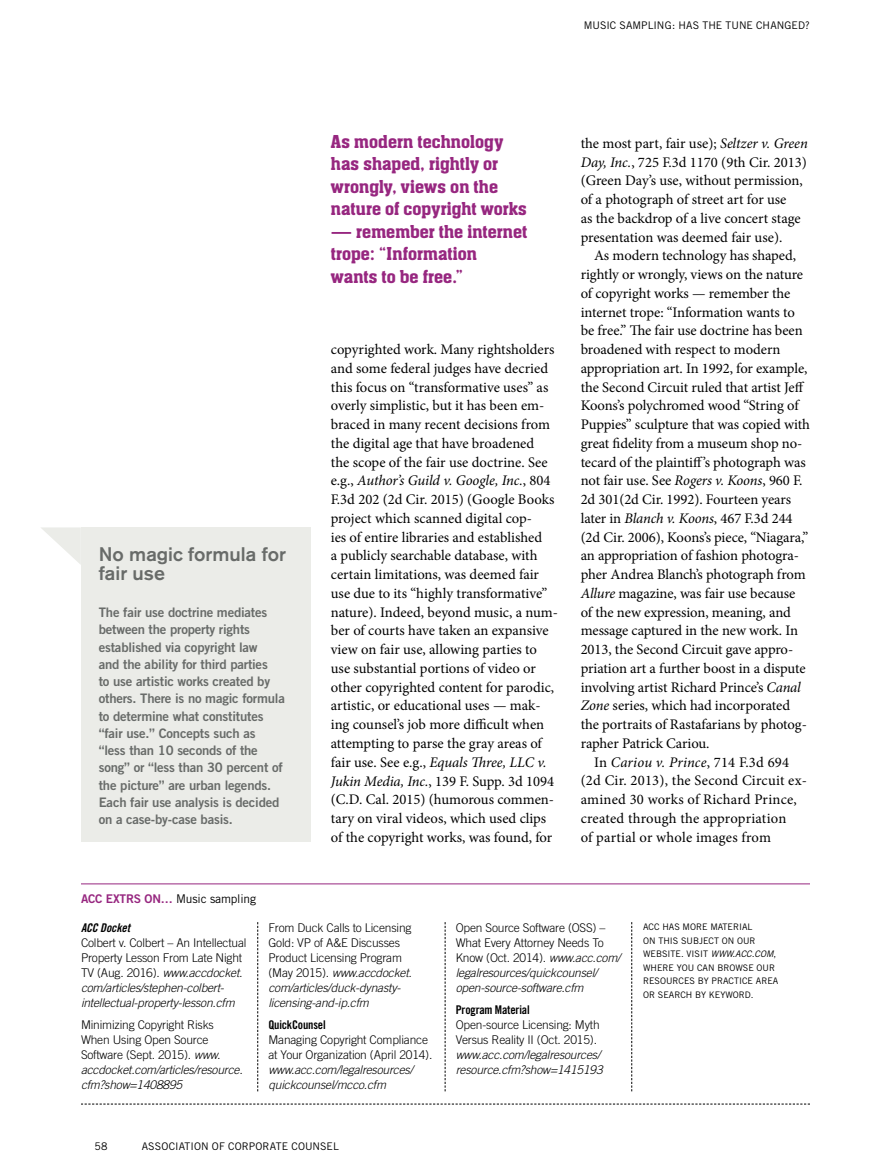
<style>
.page{position:relative;width:891px;height:1175px;background:#fff}
.page>*{position:absolute;margin:0;border:0;box-sizing:border-box;transform-origin:0 0}
.t1{font:500 19.5px/22.5px "Aachen Std";letter-spacing:.005em;color:#972780}
.t2{font:500 19.5px/19.5px "Akzidenz Grotesk BE";color:#686b69}
.t3{font:14.7px/18.8px "Minion Pro";letter-spacing:-.005em;color:#000}
.t4{font:14.7px/18.8px "Minion Pro";letter-spacing:.015em;color:#000}
.t5{font:13.2px/17.2px "Trade Gothic Bold Two";letter-spacing:-.015em;color:#686b69}
.t6{font:italic 300 12px/15px "Trade Gothic";letter-spacing:-.015em;color:#000}
.t7{font:300 12px/15px "Trade Gothic";letter-spacing:-.015em;color:#000}
.t8{font:12px "Trade Gothic Bold Cond Twenty";letter-spacing:-.015em;color:#000}
.t9{font:12px "Trade Gothic";letter-spacing:-.015em;color:#000}
.t10{font:12px "Trade Gothic Bold Cond Twenty Obl";letter-spacing:-.015em;color:#000}
.t11{font:10.5px "Trade Gothic";letter-spacing:.005em;color:#000}
.t12{font:9px/13.5px "Trade Gothic";color:#000}
.s1{font-style:italic}
.s2{font-family:"Trade Gothic Bold Two";color:#972780}
.s3{font-style:normal}
</style>
<div class="page">
<div style="left:81px;top:527px;width:229px;height:315px;background:#ebece8"></div>
<svg style="left:41px;top:527px;width:40px;height:38px"></svg>
<hr style="left:81px;top:883px;width:729px;height:1px;background:#972780">
<svg style="left:81px;top:1103px;width:729px;height:1px"></svg>
<svg style="left:257px;top:922px;width:1px;height:169px"></svg>
<svg style="left:445px;top:922px;width:1px;height:169px"></svg>
<svg style="left:631px;top:922px;width:1px;height:169px"></svg>
<h1 class="t2" style="left:99px;top:544px;width:189px">No magic formula for fair use</h1>
<p class="t5" style="left:99px;top:603px;width:188px">The fair use doctrine mediates between the property rights established via copyright law<br>and the ability for third parties<br>to use artistic works created by others. There is no magic formula to determine what constitutes “fair use.” Concepts such as “less than 10 seconds of the song” or “less than 30 percent of the picture” are urban legends.<br>Each fair use analysis is decided on a case-by-case basis.</p>
<p class="t11" style="left:584px;top:19px;width:228px">MUSIC SAMPLING: HAS THE TUNE CHANGED?</p>
<h1 class="t1" style="left:331px;top:130px;width:197px">As modern technology has shaped, rightly or wrongly, views on the nature of copyright works</h1>
<h1 class="t1" style="left:331px;top:220px;width:198px">— remember the internet trope: “Information wants to be free.”</h1>
<p class="t3" style="left:331px;top:340px;width:229px">copyrighted work. Many rightsholders and some federal judges have decried this focus on “transformative uses” as overly simplistic, but it has been em&shy;braced in many recent decisions from the digital age that have broadened<br>the scope of the fair use doctrine. See e.g., <span class="s1">Author’s Guild v. Google, Inc.</span>, 804<br>F.3d 202 (2d Cir. 2015) (Google Books project which scanned digital cop-<br>ies of entire libraries and established<br>a publicly searchable database, with certain limitations, was deemed fair use due to its “highly transformative” nature). Indeed, beyond music, a num&shy;ber of courts have taken an expansive view on fair use, allowing parties to use substantial portions of video or other copyrighted content for parodic, artistic, or educational uses — mak&shy;ing counsel’s job more difficult when attempting to parse the gray areas of fair use. See e.g., <span class="s1">Equals Three, LLC v.<br>Jukin Media, Inc.</span>, 139 F. Supp. 3d 1094 (C.D. Cal. 2015) (humorous commen&shy;tary on viral videos, which used clips of the copyright works, was found, for</p>
<p class="t3" style="left:581px;top:134px;width:229px">the most part, fair use); <span class="s1">Seltzer v. Green Day, Inc.</span>, 725 F.3d 1170 (9th Cir. 2013) (Green Day’s use, without permission, of a photograph of street art for use<br>as the backdrop of a live concert stage presentation was deemed fair use).</p>
<p class="t3" style="left:581px;top:246px;width:231px;text-indent:13px">As modern technology has shaped, rightly or wrongly, views on the nature of copyright works — remember the internet trope: “Information wants to be free.” The fair use doctrine has been broadened with respect to modern appropriation art. In 1992, for example, the Second Circuit ruled that artist Jeff Koons’s polychromed wood “String of Puppies” sculpture that was copied with great fidelity from a museum shop no&shy;tecard of the plaintiff’s photograph was not fair use. See <span class="s1">Rogers v. Koons</span>, 960 F.<br>2d 301(2d Cir. 1992). Fourteen years later in <span class="s1">Blanch v. Koons</span>, 467 F.3d 244 (2d Cir. 2006), Koons’s piece, “Niagara,” an appropriation of fashion photogra&shy;pher Andrea Blanch’s photograph from <span class="s1">Allure</span> magazine, was fair use because of the new expression, meaning, and message captured in the new work. In 2013, the Second Circuit gave appro&shy;priation art a further boost in a dispute involving artist Richard Prince’s <span class="s1">Canal Zone</span> series, which had incorporated the portraits of Rastafarians by photog&shy;rapher Patrick Cariou.</p>
<p class="t4" style="left:581px;top:752px;width:228px;text-indent:13px">In <span class="s1">Cariou v. Prince</span>, 714 F.3d 694 (2d Cir. 2013), the Second Circuit ex&shy;amined 30 works of Richard Prince, created through the appropriation<br>of partial or whole images from</p>
<p class="t9" style="left:81px;top:891px;width:177px"><span class="s2">ACC EXTRS ON…</span> Music sampling</p>
<p class="t10" style="left:81px;top:920px;width:51px">ACC Docket</p>
<p class="t6" style="left:81px;top:934px;width:167px"><span class="s3">Colbert v. Colbert – An Intellectual Property Lesson From Late Night TV (Aug. 2016).</span> www.accdocket. com/articles/stephen-colbert&shy;intellectual-property-lesson.cfm</p>
<p class="t7" style="left:81px;top:1017px;width:163px">Minimizing Copyright Risks<br>When Using Open Source<br>Software (Sept. 2015). <span class="s1">www. accdocket.com/articles/resource. cfm?show=1408895</span></p>
<p class="t7" style="left:268px;top:919px;width:145px">From Duck Calls to Licensing<br>Gold: VP of A&amp;E Discusses<br>Product Licensing Program (May 2015). <span class="s1">www.accdocket. com/articles/duck-dynasty&shy;licensing-and-ip.cfm</span></p>
<p class="t8" style="left:268px;top:1017px;width:59px">QuickCounsel</p>
<p class="t7" style="left:268px;top:1032px;width:166px">Managing Copyright Compliance at Your Organization (April 2014).</p>
<p class="t6" style="left:268px;top:1062px;width:146px">www.acc.com/legalresources/ quickcounsel/mcco.cfm</p>
<p class="t11" style="left:94px;top:1140px;width:15px">58</p>
<p class="t11" style="left:142px;top:1140px;width:199px">ASSOCIATION OF CORPORATE COUNSEL</p>
<p class="t6" style="left:456px;top:919px;width:166px"><span class="s3">Open Source Software (OSS) –<br>What Every Attorney Needs To<br>Know (Oct. 2014).</span> www.acc.com/ legalresources/quickcounsel/ open-source-software.cfm</p>
<p class="t8" style="left:456px;top:1002px;width:75px">Program Material</p>
<p class="t7" style="left:456px;top:1017px;width:145px">Open-source Licensing: Myth<br>Versus Reality II (Oct. 2015).</p>
<p class="t6" style="left:456px;top:1047px;width:148px">www.acc.com/legalresources/ resource.cfm?show=1415193</p>
<p class="t12" style="left:643px;top:920px;width:137px">ACC HAS MORE MATERIAL<br>ON THIS SUBJECT ON OUR<br>WEBSITE. VISIT <span class="s1">WWW.ACC.COM</span>,<br>WHERE YOU CAN BROWSE OUR<br>RESOURCES BY PRACTICE AREA<br>OR SEARCH BY KEYWORD.</p>
</div>
